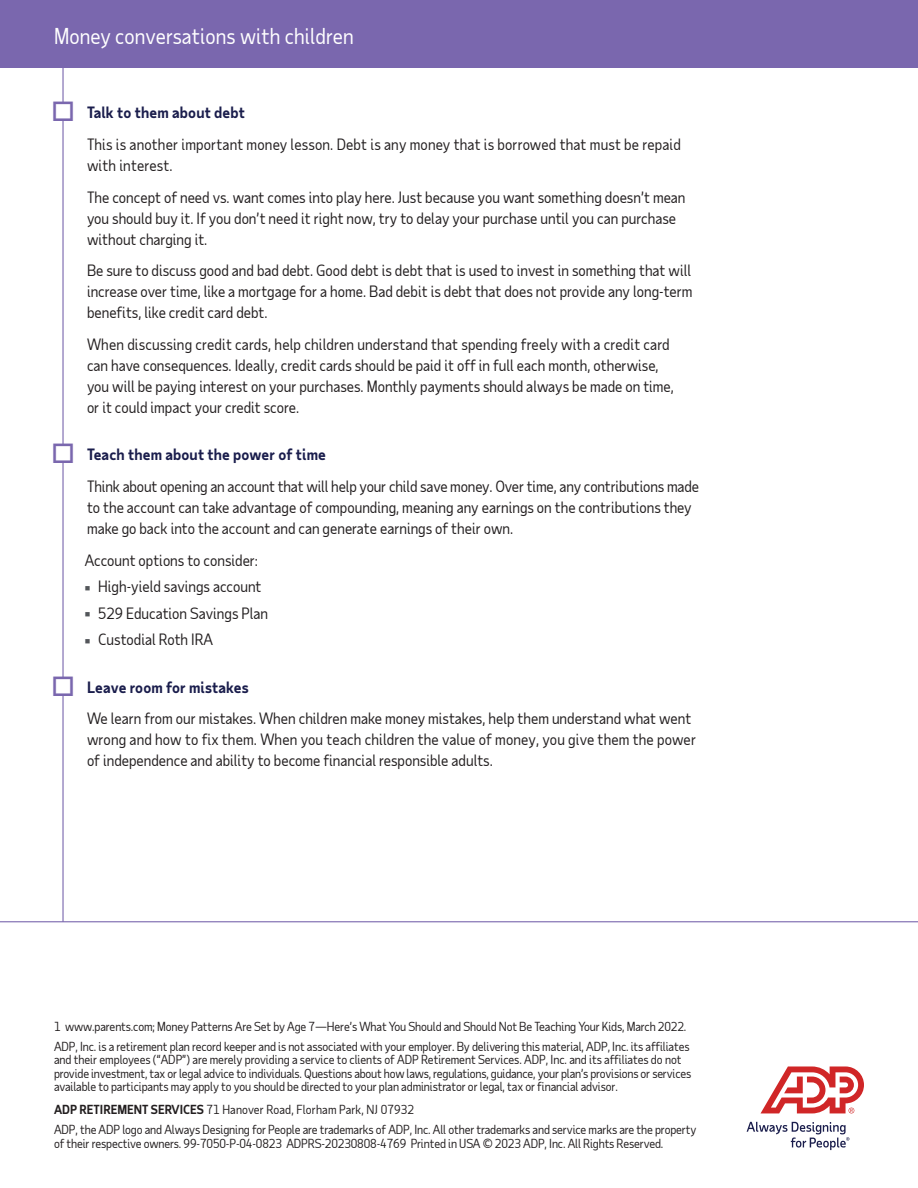
<style>
.page{position:relative;width:918px;height:1188px;background:#fff}
.page>*{position:absolute;margin:0;border:0;box-sizing:border-box;transform-origin:0 0}
._2019_-_RS_-_Eyebrow{font:21px "Taub Sans";letter-spacing:.005em;color:#fff}
._2019_-_Body_Copy{font:15px/21px "Taub Sans";color:#231f20}
._2019_-_Body_Copy-2{font:700 15px "Taub Sans";letter-spacing:.01em;color:#1a1d4c}
._2019_-_Source___Footer{font:12px/13.5px "Taub Sans";letter-spacing:-.01em;color:#231f20}
._2019_-_Source___Footer-2{font:12px "Taub Sans";letter-spacing:.01em;color:#231f20}
.s1{color:#7a67ae}
.s2{font-weight:700}
</style>
<div class="page">
<hr style="left:62px;top:29px;width:2px;height:893px;background:#7a67ae">
<div style="left:55px;top:677px;width:16px;height:17px;background:#fff"></div>
<div style="left:55px;top:445px;width:16px;height:17px;background:#fff"></div>
<div style="left:55px;top:103px;width:16px;height:17px;background:#fff"></div>
<svg style="left:747px;top:1122px;width:102px;height:28px"></svg>
<svg style="left:761px;top:1066px;width:103px;height:47px"></svg>
<div style="left:0;top:0;width:918px;height:68px;background:#7a67ae"></div>
<hr style="left:0;top:921px;width:918px;height:1px;background:#7a67ae">
<p class="_2019_-_RS_-_Eyebrow" style="left:54px;top:23px;width:301px">Money conversations with children</p>
<p class="_2019_-_Body_Copy-2" style="left:51px;top:103px;width:196px"><span class="s1">□</span> Talk to them about debt</p>
<p class="_2019_-_Body_Copy" style="left:87px;top:133px;width:595px">This is another important money lesson. Debt is any money that is borrowed that must be repaid with interest.</p>
<p class="_2019_-_Body_Copy" style="left:87px;top:186px;width:600px">The concept of need vs. want comes into play here. Just because you want something doesn’t mean you should buy it. If you don’t need it right now, try to delay your purchase until you can purchase without charging it.</p>
<p class="_2019_-_Body_Copy" style="left:87px;top:260px;width:607px;text-align:justify">Be sure to discuss good and bad debt. Good debt is debt that is used to invest in something that will increase over time, like a mortgage for a home. Bad debit is debt that does not provide any long-term benefits, like credit card debt.</p>
<p class="_2019_-_Body_Copy" style="left:87px;top:334px;width:589px">When discussing credit cards, help children understand that spending freely with a credit card can have consequences. Ideally, credit cards should be paid it off in full each month, otherwise, you will be paying interest on your purchases. Monthly payments should always be made on time, or it could impact your credit score.</p>
<p class="_2019_-_Body_Copy-2" style="left:51px;top:445px;width:277px"><span class="s1">□</span> Teach them about the power of time</p>
<p class="_2019_-_Body_Copy" style="left:87px;top:476px;width:614px">Think about opening an account that will help your child save money. Over time, any contributions made to the account can take advantage of compounding, meaning any earnings on the contributions they make go back into the account and can generate earnings of their own.</p>
<p class="_2019_-_Body_Copy" style="left:85px;top:550px;width:175px">Account options to consider:</p>
<p class="_2019_-_Body_Copy" style="left:98px;top:576px;width:165px">High-yield savings account</p>
<p class="_2019_-_Body_Copy" style="left:98px;top:602px;width:171px">529 Education Savings Plan</p>
<p class="_2019_-_Body_Copy" style="left:98px;top:629px;width:116px">Custodial Roth IRA</p>
<p class="_2019_-_Body_Copy-2" style="left:51px;top:677px;width:199px"><span class="s1">□</span> Leave room for mistakes</p>
<p class="_2019_-_Body_Copy" style="left:87px;top:708px;width:611px">We learn from our mistakes. When children make money mistakes, help them understand what went wrong and how to fix them. When you teach children the value of money, you give them the power of independence and ability to become financial responsible adults.</p>
<p class="_2019_-_Source___Footer" style="left:54px;top:1019px;width:634px">1 www.parents.com; Money Patterns Are Set by Age 7—Here’s What You Should and Should Not Be Teaching Your Kids, March 2022.</p>
<p class="_2019_-_Source___Footer" style="left:54px;top:1039px;width:639px">ADP, Inc. is a retirement plan record keeper and is not associated with your employer. By delivering this material, ADP, Inc. its affiliates and their employees (“ADP”) are merely providing a service to clients of ADP Retirement Services. ADP, Inc. and its affiliates do not provide investment, tax or legal advice to individuals. Questions about how laws, regulations, guidance, your plan’s provisions or services available to participants may apply to you should be directed to your plan administrator or legal, tax or financial advisor.</p>
<p class="_2019_-_Source___Footer-2" style="left:54px;top:1102px;width:362px"><span class="s2">ADP RETIREMENT SERVICES</span> 71 Hanover Road, Florham Park, NJ 07932</p>
<p class="_2019_-_Source___Footer" style="left:54px;top:1123px;width:644px">ADP, the ADP logo and Always Designing for People are trademarks of ADP, Inc. All other trademarks and service marks are the property of their respective owners. 99-7050-P-04-0823 ADPRS-20230808-4769 Printed in USA © 2023 ADP, Inc. All Rights Reserved.</p>
</div>
